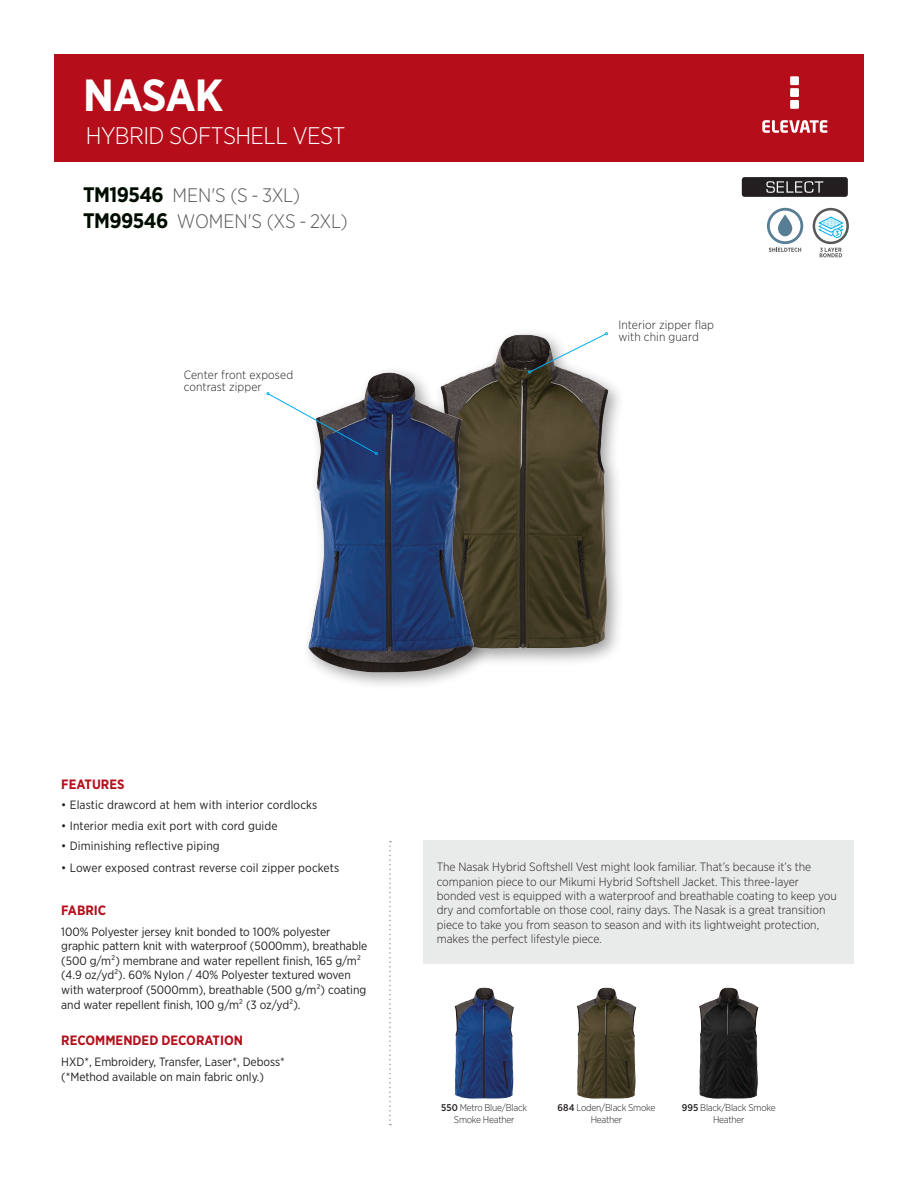
<style>
.page{position:relative;width:918px;height:1188px;background:#fff}
.page>*{position:absolute;margin:0;border:0;box-sizing:border-box;transform-origin:0 0}
.Product_Name{font:700 45px "Gotham Narrow";letter-spacing:-.025em;color:#fff}
.Secondary_Name{font:300 24px "Gotham Narrow";letter-spacing:-.025em;color:#fff}
.t1{font:300 19.5px "Gotham Narrow";letter-spacing:-.025em;color:#57585a}
.Item_Bullets{font:700 13.5px "Gotham Narrow";color:#b50e1a}
.Item_Description{font:300 12px/14.4px "Gotham Narrow";color:#231f20}
.Fabric{font:12px/14.5px "Gotham Narrow";letter-spacing:-.005em;color:#231f20}
.Product_Features{font:12px "Gotham Narrow";letter-spacing:.01em;color:#231f20}
.Decoration_Methods{font:12px/14.4px "Gotham Narrow";letter-spacing:-.005em;color:#231f20}
.Feature_Call_out{font:300 12px/12px "Gotham Narrow";letter-spacing:.01em;color:#231f20}
.Colour_Name{font:300 9.75px/11.7px "Gotham Narrow";letter-spacing:-.025em;color:#231f20;text-align:center}
.s1{font-weight:700;font-size:21px;color:#000d00}
.s2{font-weight:500}
</style>
<div class="page">
<div style="left:434px;top:327px;width:192px;height:340px;background:#231f20;opacity:.43"></div>
<img style="left:440px;top:335px;width:168px;height:314px">
<div style="left:301px;top:365px;width:190px;height:326px;background:#231f20;opacity:.43"></div>
<img style="left:308px;top:373px;width:166px;height:299px">
<svg style="left:267px;top:392px;width:111px;height:63px"></svg>
<svg style="left:528px;top:332px;width:80px;height:41px"></svg>
<div style="left:742px;top:177px;width:106px;height:20px;background:#231f20;border-radius:3px"></div>
<svg style="left:766px;top:181px;width:57px;height:12px"></svg>
<div style="left:423px;top:841px;width:431px;height:123px;background:#e9eaea"></div>
<div style="left:54px;top:54px;width:810px;height:108px;background:#b50e1a"></div>
<svg style="left:389px;top:841px;width:2px;height:284px"></svg>
<svg style="left:762px;top:120px;width:65px;height:13px"></svg>
<div style="left:790px;top:100px;width:9px;height:9px;background:#fff"></div>
<div style="left:790px;top:88px;width:9px;height:9px;background:#fff"></div>
<div style="left:790px;top:76px;width:9px;height:9px;background:#fff"></div>
<svg style="left:813px;top:208px;width:36px;height:49px"></svg>
<svg style="left:767px;top:208px;width:36px;height:44px"></svg>
<img style="left:454px;top:988px;width:60px;height:111px">
<img style="left:577px;top:988px;width:59px;height:111px">
<img style="left:699px;top:988px;width:60px;height:111px">
<p class="Product_Name" style="left:83px;top:66px;width:142px">NASAK</p>
<p class="Secondary_Name" style="left:86px;top:121px;width:261px">HYBRID SOFTSHELL VEST</p>
<p class="t1" style="left:83px;top:183px;width:219px"><span class="s1">TM19546</span> MEN'S (S - 3XL)</p>
<p class="t1" style="left:83px;top:210px;width:266px"><span class="s1">TM99546</span> WOMEN'S (XS - 2XL)</p>
<p class="Feature_Call_out" style="left:184px;top:369px;width:111px">Center front exposed contrast zipper</p>
<p class="Feature_Call_out" style="left:618px;top:318px;width:97px">Interior zipper flap with chin guard</p>
<p class="Item_Bullets" style="left:61px;top:776px;width:65px">FEATURES</p>
<p class="Product_Features" style="left:61px;top:798px;width:258px">• Elastic drawcord at hem with interior cordlocks</p>
<p class="Product_Features" style="left:61px;top:818px;width:218px">• Interior media exit port with cord guide</p>
<p class="Product_Features" style="left:61px;top:838px;width:160px">• Diminishing reflective piping</p>
<p class="Product_Features" style="left:61px;top:860px;width:279px">• Lower exposed contrast reverse coil zipper pockets</p>
<p class="Item_Bullets" style="left:61px;top:902px;width:46px">FABRIC</p>
<p class="Fabric" style="left:61px;top:924px;width:308px">100% Polyester jersey knit bonded to 100% polyester graphic pattern knit with waterproof (5000mm), breathable (500 g/m²) membrane and water repellent finish, 165 g/m² (4.9 oz/yd²). 60% Nylon / 40% Polyester textured woven with waterproof (5000mm), breathable (500 g/m²) coating and water repellent finish, 100 g/m² (3 oz/yd²).</p>
<p class="Item_Bullets" style="left:61px;top:1032px;width:183px">RECOMMENDED DECORATION</p>
<p class="Decoration_Methods" style="left:61px;top:1055px;width:225px">HXD*, Embroidery, Transfer, Laser*, Deboss* (*Method available on main fabric only.)</p>
<p class="Item_Description" style="left:437px;top:860px;width:402px">The Nasak Hybrid Softshell Vest might look familiar. That’s because it’s the companion piece to our Mikumi Hybrid Softshell Jacket. This three-layer bonded vest is equipped with a waterproof and breathable coating to keep you dry and comfortable on those cool, rainy days. The Nasak is a great transition piece to take you from season to season and with its lightweight protection, makes the perfect lifestyle piece.</p>
<p class="Colour_Name" style="left:441px;top:1102px;width:87px"><span class="s2">550</span> Metro Blue/Black<br>Smoke Heather</p>
<p class="Colour_Name" style="left:558px;top:1102px;width:99px"><span class="s2">684</span> Loden/Black Smoke<br>Heather</p>
<p class="Colour_Name" style="left:682px;top:1102px;width:95px"><span class="s2">995</span> Black/Black Smoke<br>Heather</p>
</div>
